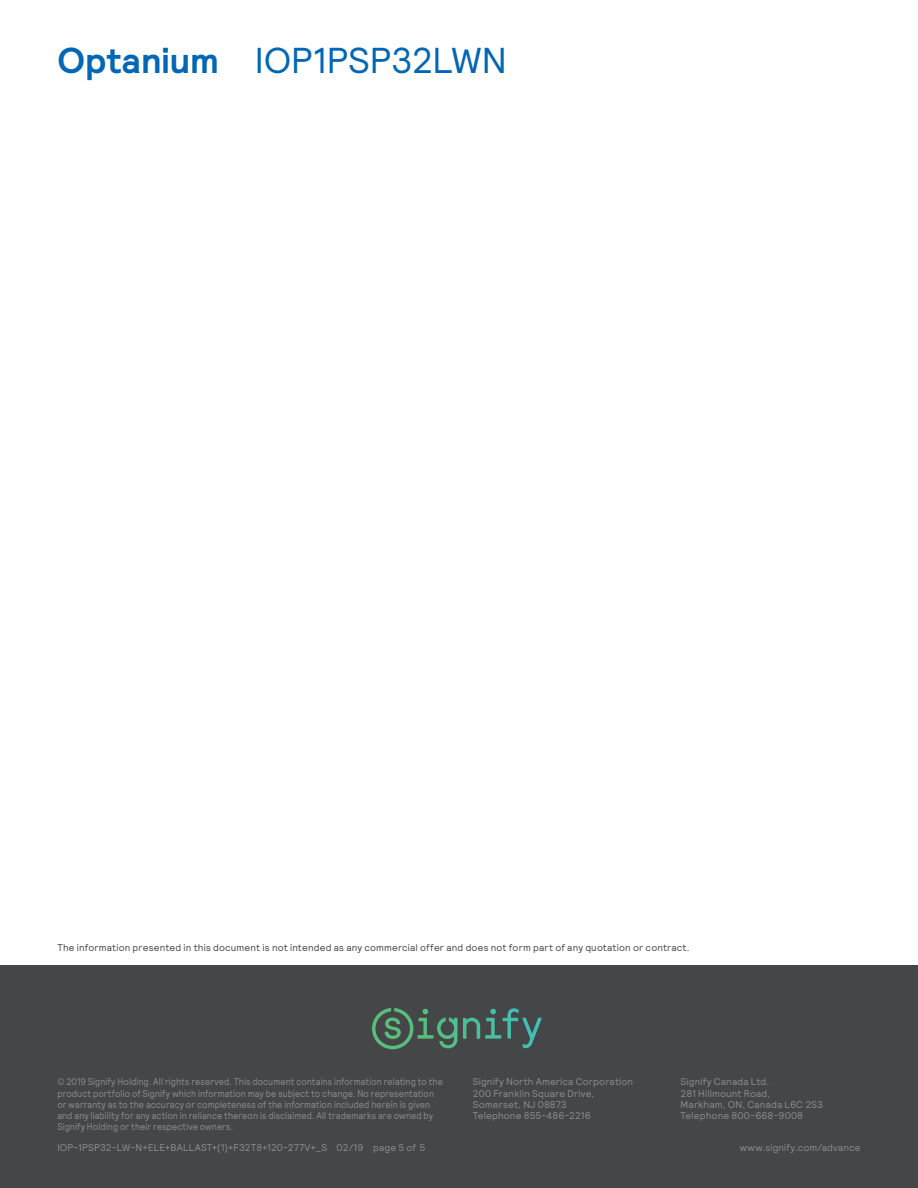
<style>
.page{position:relative;width:918px;height:1188px;background:#fff}
.page>*{position:absolute;margin:0;border:0;box-sizing:border-box;transform-origin:0 0}
.t1{font:36px "Relative";letter-spacing:-.005em;color:#0166b3}
.t2{font:9.75px/11.2px "Relative";letter-spacing:.01em;color:#8a8c8f;scale:.9 1}
.t3{font:9.75px/11.2px "Relative";letter-spacing:.01em;color:#8a8c8f}
.t4{font:9.75px "Relative";letter-spacing:.015em;color:#454647}
.s1{font-weight:700}
</style>
<div class="page">
<div style="left:0;top:965px;width:918px;height:223px;background:#454647"></div>
<svg style="left:372px;top:1008px;width:167px;height:41px"></svg>
<p class="t1" style="left:57px;top:37px;width:451px"><span class="s1">Optanium</span> IOP1PSP32LWN</p>
<p class="t4" style="left:57px;top:941px;width:634px">The information presented in this document is not intended as any commercial offer and does not form part of any quotation or contract.</p>
<p class="t2" style="left:57px;top:1076px;width:430px">© 2019 Signify Holding. All rights reserved. This document contains information relating to the product portfolio of Signify which information may be subject to change. No representation or warranty as to the accuracy or completeness of the information included herein is given and any liability for any action in reliance thereon is disclaimed. All trademarks are owned by Signify Holding or their respective owners.</p>
<p class="t3" style="left:57px;top:1142px;width:369px">IOP-1PSP32-LW-N+ELE+BALLAST+(1)+F32T8+120-277V+_S 02/19 page 5 of 5</p>
<p class="t3" style="left:473px;top:1076px;width:162px">Signify North America Corporation<br>200 Franklin Square Drive,<br>Somerset, NJ 08873<br>Telephone 855-486-2216</p>
<p class="t3" style="left:681px;top:1076px;width:144px">Signify Canada Ltd.<br>281 Hillmount Road,<br>Markham, ON, Canada L6C 2S3<br>Telephone 800-668-9008</p>
<p class="t3" style="left:740px;top:1142px;width:122px">www.signify.com/advance</p>
</div>
